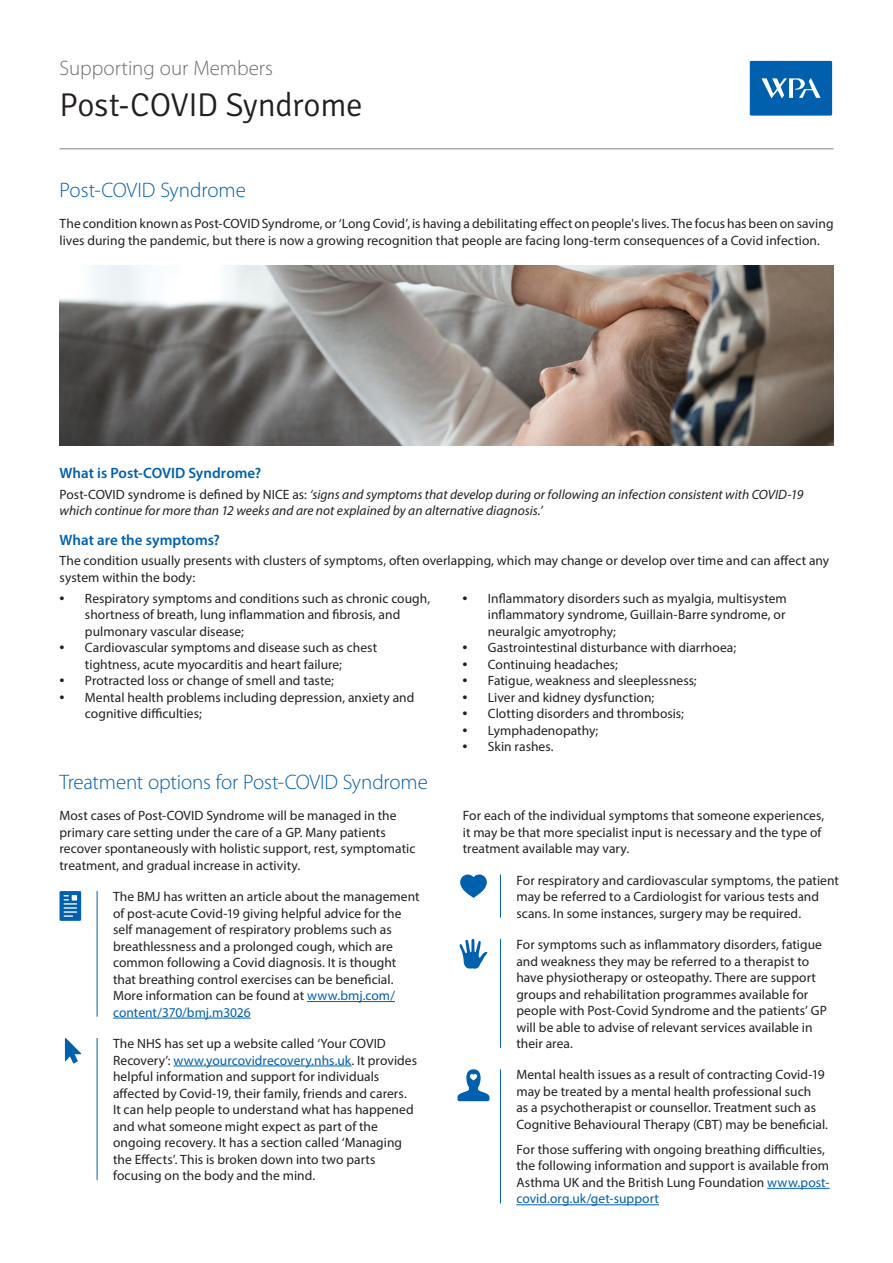
<style>
.page{position:relative;width:893px;height:1263px;background:#fff}
.page>*{position:absolute;margin:0;border:0;box-sizing:border-box;transform-origin:0 0}
.t1{font:300 33px "Signika";letter-spacing:-.01em;color:#231f20}
.t2{font:300 21px "Myriad Pro";letter-spacing:-.01em;color:#0160ad}
.t3{font:300 21px "Myriad Pro";color:#6c6d70}
.t4{font:600 15px "Myriad Pro";color:#0160ad}
.t5{font:13.5px/16.5px "Myriad Pro";letter-spacing:.005em;color:#231f20}
.t6{font:italic 13.5px/16.5px "Myriad Pro";color:#231f20}
.s1{font-style:normal}
.s2{font-size:18px}
.s3{color:#0160ad}
</style>
<div class="page">
<img style="left:60px;top:266px;width:773px;height:180px">
<hr style="left:767px;top:1188px;width:63px;height:1px;background:#0160ad">
<hr style="left:516px;top:1204px;width:143px;height:1px;background:#0160ad">
<hr style="left:307px;top:1001px;width:88px;height:1px;background:#0160ad">
<hr style="left:113px;top:1018px;width:138px;height:1px;background:#0160ad">
<hr style="left:174px;top:1065px;width:178px;height:1px;background:#0160ad">
<hr style="left:97px;top:891px;width:1px;height:126px;background:#0160ad">
<hr style="left:97px;top:1038px;width:1px;height:142px;background:#0160ad">
<hr style="left:500px;top:874px;width:1px;height:44px;background:#0160ad">
<hr style="left:500px;top:939px;width:1px;height:109px;background:#0160ad">
<hr style="left:500px;top:1069px;width:1px;height:134px;background:#0160ad">
<svg style="left:65px;top:1038px;width:16px;height:25px"></svg>
<svg style="left:60px;top:891px;width:21px;height:30px"></svg>
<svg style="left:460px;top:874px;width:27px;height:24px"></svg>
<svg style="left:459px;top:939px;width:29px;height:30px"></svg>
<svg style="left:458px;top:1069px;width:31px;height:32px"></svg>
<svg style="left:749px;top:60px;width:84px;height:56px;background:#2275b7"></svg>
<hr style="left:60px;top:149px;width:773px;height:1px;background:#808285">
<p class="t3" style="left:60px;top:56px;width:215px">Supporting our Members</p>
<p class="t1" style="left:60px;top:87px;width:305px">Post-COVID Syndrome</p>
<p class="t2" style="left:60px;top:177px;width:188px">Post-COVID Syndrome</p>
<p class="t5" style="left:60px;top:215px;width:775px">The condition known as Post-COVID Syndrome, or ‘Long Covid’, is having a debilitating effect on people's lives. The focus has been on saving lives during the pandemic, but there is now a growing recognition that people are facing long-term consequences of a Covid infection.</p>
<p class="t4" style="left:60px;top:463px;width:203px">What is Post-COVID Syndrome?</p>
<p class="t6" style="left:60px;top:486px;width:745px"><span class="s1">Post-COVID syndrome is defined by NICE as:</span> ‘signs and symptoms that develop during or following an infection consistent with COVID-19 which continue for more than 12 weeks and are not explained by an alternative diagnosis.’</p>
<p class="t4" style="left:60px;top:530px;width:162px">What are the symptoms?</p>
<p class="t5" style="left:60px;top:552px;width:771px">The condition usually presents with clusters of symptoms, often overlapping, which may change or develop over time and can affect any system within the body:</p>
<p class="t5" style="left:85px;top:589px;width:347px;text-indent:-26px"><span class="s2">•</span> Respiratory symptoms and conditions such as chronic cough, shortness of breath, lung inflammation and fibrosis, and pulmonary vascular disease;</p>
<p class="t5" style="left:85px;top:639px;width:294px;text-indent:-26px"><span class="s2">•</span> Cardiovascular symptoms and disease such as chest tightness, acute myocarditis and heart failure;</p>
<p class="t5" style="left:59px;top:672px;width:276px"><span class="s2">•</span> Protracted loss or change of smell and taste;</p>
<p class="t5" style="left:85px;top:688px;width:331px;text-indent:-26px"><span class="s2">•</span> Mental health problems including depression, anxiety and cognitive difficulties;</p>
<p class="t2" style="left:59px;top:769px;width:370px">Treatment options for Post-COVID Syndrome</p>
<p class="t5" style="left:59px;top:807px;width:357px">Most cases of Post-COVID Syndrome will be managed in the primary care setting under the care of a GP. Many patients recover spontaneously with holistic support, rest, symptomatic treatment, and gradual increase in activity.</p>
<p class="t5" style="left:113px;top:888px;width:308px">The BMJ has written an article about the management of post-acute Covid-19 giving helpful advice for the self management of respiratory problems such as breathlessness and a prolonged cough, which are common following a Covid diagnosis. It is thought that breathing control exercises can be beneficial.<br>More information can be found at <span class="s3">www.bmj.com/ content/370/bmj.m3026</span></p>
<p class="t5" style="left:113px;top:1035px;width:306px">The NHS has set up a website called ‘Your COVID Recovery’: <span class="s3">www.yourcovidrecovery.nhs.uk</span>. It provides helpful information and support for individuals affected by Covid-19, their family, friends and carers.<br>It can help people to understand what has happened and what someone might expect as part of the ongoing recovery. It has a section called ‘Managing the Effects’. This is broken down into two parts focusing on the body and the mind.</p>
<p class="t5" style="left:488px;top:589px;width:300px;text-align:justify;text-indent:-26px"><span class="s2">•</span> Inflammatory disorders such as myalgia, multisystem inflammatory syndrome, Guillain-Barre syndrome, or neuralgic amyotrophy;</p>
<p class="t5" style="left:462px;top:639px;width:275px"><span class="s2">•</span> Gastrointestinal disturbance with diarrhoea;</p>
<p class="t5" style="left:462px;top:655px;width:157px"><span class="s2">•</span> Continuing headaches;</p>
<p class="t5" style="left:462px;top:672px;width:236px"><span class="s2">•</span> Fatigue, weakness and sleeplessness;</p>
<p class="t5" style="left:462px;top:688px;width:193px"><span class="s2">•</span> Liver and kidney dysfunction;</p>
<p class="t5" style="left:462px;top:705px;width:223px"><span class="s2">•</span> Clotting disorders and thrombosis;</p>
<p class="t5" style="left:462px;top:721px;width:137px"><span class="s2">•</span> Lymphadenopathy;</p>
<p class="t5" style="left:462px;top:738px;width:93px"><span class="s2">•</span> Skin rashes.</p>
<p class="t5" style="left:463px;top:807px;width:363px">For each of the individual symptoms that someone experiences, it may be that more specialist input is necessary and the type of treatment available may vary.</p>
<p class="t5" style="left:516px;top:872px;width:324px">For respiratory and cardiovascular symptoms, the patient may be referred to a Cardiologist for various tests and scans. In some instances, surgery may be required.</p>
<p class="t5" style="left:516px;top:936px;width:312px">For symptoms such as inflammatory disorders, fatigue and weakness they may be referred to a therapist to have physiotherapy or osteopathy. There are support groups and rehabilitation programmes available for people with Post-Covid Syndrome and the patients’ GP will be able to advise of relevant services available in their area.</p>
<p class="t5" style="left:516px;top:1066px;width:313px">Mental health issues as a result of contracting Covid-19 may be treated by a mental health professional such<br>as a psychotherapist or counsellor. Treatment such as Cognitive Behavioural Therapy (CBT) may be beneficial.</p>
<p class="t5" style="left:516px;top:1141px;width:315px">For those suffering with ongoing breathing difficulties, the following information and support is available from Asthma UK and the British Lung Foundation <span class="s3">www.post&shy;covid.org.uk/get-support</span></p>
</div>
